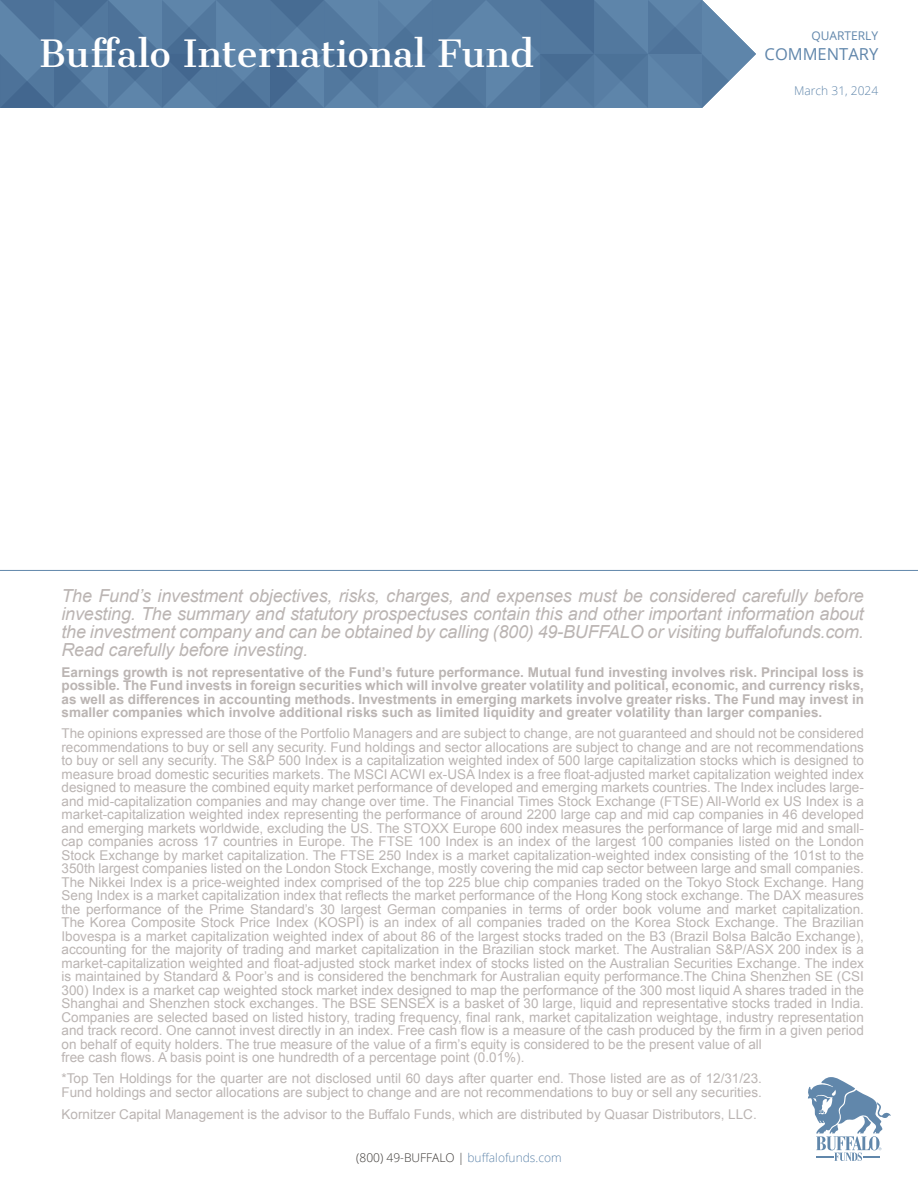
<style>
.page{position:relative;width:918px;height:1188px;background:#fff}
.page>*{position:absolute;margin:0;border:0;box-sizing:border-box;transform-origin:0 0}
.t1{font:36px "Cantata One";color:#fff}
.t2{font:italic 18px/18px "Arial";letter-spacing:-.01em;color:#bbb5b3;text-align:justify}
.t3{font:16.5px "Open Sans";color:#6086ab}
.t4{font:13.5px/13.5px "Arial";color:#bbb5b3}
.t5{font:700 13.5px/13.5px "Arial";color:#bbb5b3;text-align:justify}
.t6{font:300 12px "Open Sans";color:#3c3835}
.t7{font:300 12px "Open Sans";color:#6086ab}
.t8{font:12px "Open Sans";color:#6086ab}
.s1{color:#6086ab}
</style>
<div class="page">
<svg style="left:0;top:0;width:756px;height:108px;background:#5a7fa3"></svg>
<svg style="left:808px;top:1077px;width:83px;height:84px"></svg>
<hr style="left:0;top:570px;width:918px;height:1px;background:#6086ab">
<h1 class="t1" style="left:39px;top:31px;width:496px">Buffalo International Fund</h1>
<p class="t8" style="left:812px;top:28px;width:68px">QUARTERLY</p>
<p class="t3" style="left:765px;top:43px;width:115px">COMMENTARY</p>
<p class="t7" style="left:794px;top:82px;width:86px">March 31, 2024</p>
<p class="t2" style="left:62px;top:586px;width:804px">The Fund’s investment objectives, risks, charges, and expenses must be considered carefully before investing. The summary and statutory prospectuses contain this and other important information about the investment company and can be obtained by calling (800) 49-BUFFALO or visiting buffalofunds.com.<br>Read carefully before investing.</p>
<p class="t5" style="left:62px;top:666px;width:804px">Earnings growth is not representative of the Fund’s future performance. Mutual fund investing involves risk. Principal loss is possible. The Fund invests in foreign securities which will involve greater volatility and political, economic, and currency risks, as well as differences in accounting methods. Investments in emerging markets involve greater risks. The Fund may invest in smaller companies which involve additional risks such as limited liquidity and greater volatility than larger companies.</p>
<p class="t4" style="left:62px;top:727px;width:804px">The opinions expressed are those of the Portfolio Managers and are subject to change, are not guaranteed and should not be considered recommendations to buy or sell any security. Fund holdings and sector allocations are subject to change and are not recommendations to buy or sell any security. The S&amp;P 500 Index is a capitalization weighted index of 500 large capitalization stocks which is designed to measure broad domestic securities markets. The MSCI ACWI ex-USA Index is a free float-adjusted market capitalization weighted index designed to measure the combined equity market performance of developed and emerging markets countries. The Index includes large&shy;and mid-capitalization companies and may change over time. The Financial Times Stock Exchange (FTSE) All-World ex US Index is a market-capitalization weighted index representing the performance of around 2200 large cap and mid cap companies in 46 developed and emerging markets worldwide, excluding the US. The STOXX Europe 600 index measures the performance of large mid and small&shy;cap companies across 17 countries in Europe. The FTSE 100 Index is an index of the largest 100 companies listed on the London Stock Exchange by market capitalization. The FTSE 250 Index is a market capitalization-weighted index consisting of the 101st to the 350th largest companies listed on the London Stock Exchange, mostly covering the mid cap sector between large and small companies.<br>The Nikkei Index is a price-weighted index comprised of the top 225 blue chip companies traded on the Tokyo Stock Exchange. Hang Seng Index is a market capitalization index that reflects the market performance of the Hong Kong stock exchange. The DAX measures the performance of the Prime Standard’s 30 largest German companies in terms of order book volume and market capitalization.<br>The Korea Composite Stock Price Index (KOSPI) is an index of all companies traded on the Korea Stock Exchange. The Brazilian Ibovespa is a market capitalization weighted index of about 86 of the largest stocks traded on the B3 (Brazil Bolsa Balcão Exchange), accounting for the majority of trading and market capitalization in the Brazilian stock market. The Australian S&amp;P/ASX 200 index is a market-capitalization weighted and float-adjusted stock market index of stocks listed on the Australian Securities Exchange. The index is maintained by Standard &amp; Poor’s and is considered the benchmark for Australian equity performance.The China Shenzhen SE (CSI 300) Index is a market cap weighted stock market index designed to map the performance of the 300 most liquid A shares traded in the Shanghai and Shenzhen stock exchanges. The BSE SENSEX is a basket of 30 large, liquid and representative stocks traded in India.<br>Companies are selected based on listed history, trading frequency, final rank, market capitalization weightage, industry representation and track record. One cannot invest directly in an index. Free cash flow is a measure of the cash produced by the firm in a given period on behalf of equity holders. The true measure of the value of a firm’s equity is considered to be the present value of all<br>free cash flows. A basis point is one hundredth of a percentage point (0.01%).</p>
<p class="t4" style="left:62px;top:1072px;width:702px">*Top Ten Holdings for the quarter are not disclosed until 60 days after quarter end. Those listed are as of 12/31/23.<br>Fund holdings and sector allocations are subject to change and are not recommendations to buy or sell any securities.</p>
<p class="t4" style="left:62px;top:1108px;width:697px">Kornitzer Capital Management is the advisor to the Buffalo Funds, which are distributed by Quasar Distributors, LLC.</p>
<p class="t6" style="left:356px;top:1149px;width:207px">(800) 49-BUFFALO | <span class="s1">buffalofunds.com</span></p>
</div>
